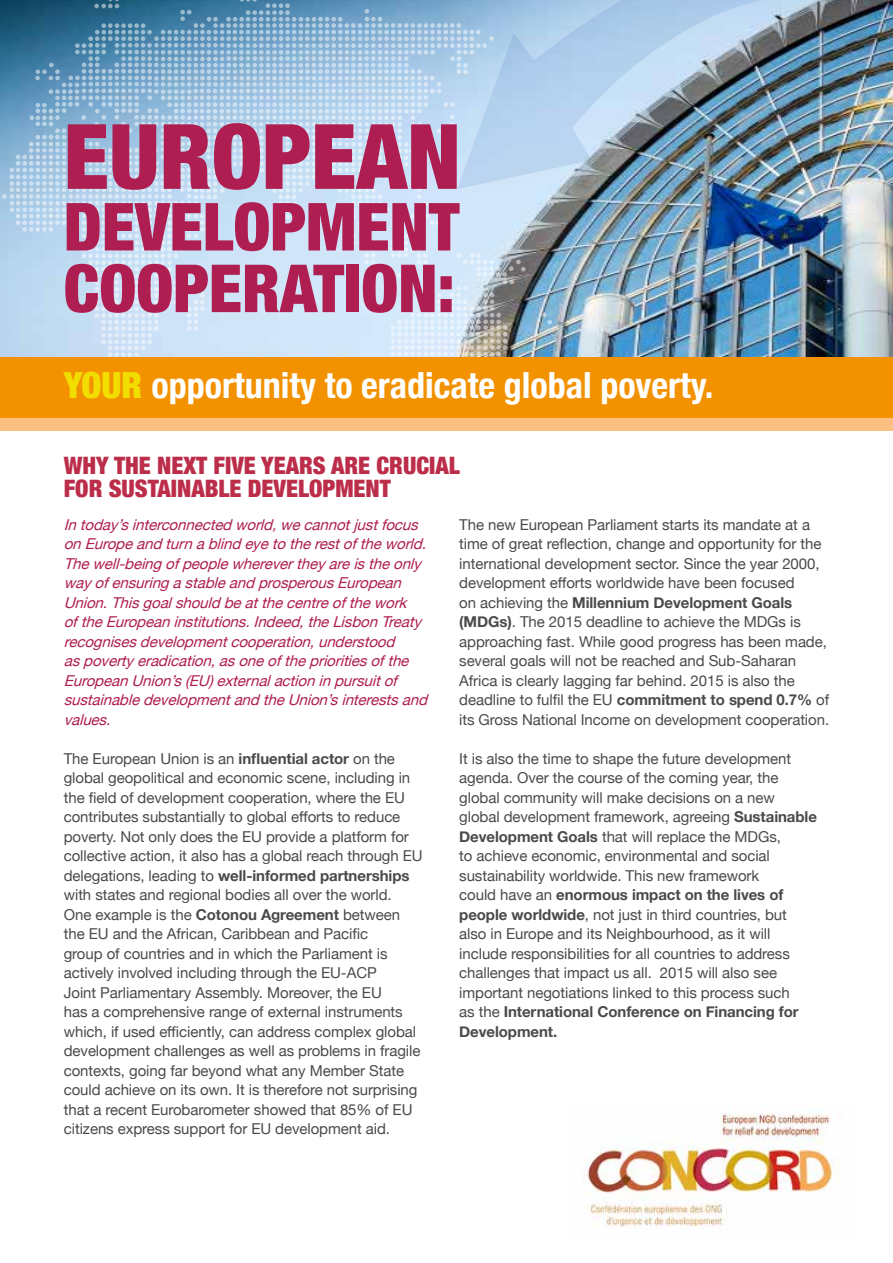
<style>
.page{position:relative;width:893px;height:1263px;background:#fff}
.page>*{position:absolute;margin:0;border:0;box-sizing:border-box;transform-origin:0 0}
.t1{font:900 condensed 90.3px "Helvetica Neue";letter-spacing:.005em;color:#af1e51}
.t2{font:900 condensed 66.3px/61.7px "Helvetica Neue";color:#af1e51}
.t3{font:700 condensed 36px "Helvetica Neue";color:#fff}
.t4{font:900 condensed 24px/22.5px "Helvetica Neue";color:#bc2d4a}
.t5{font:15px/19.5px "Helvetica Neue";letter-spacing:-.005em;color:#4a4a49}
.t6{font:italic 15px/19.5px "Helvetica Neue";color:#af1e51}
.s1{font-weight:900;color:#f1dd00}
.s2{font-weight:700}
</style>
<div class="page">
<img style="left:526px;top:189px;width:367px;height:168px">
<svg style="left:587px;top:306px;width:5px;height:4px"></svg>
<svg style="left:542px;top:312px;width:10px;height:12px"></svg>
<svg style="left:0;top:0;width:526px;height:357px;background:#afcce3"></svg>
<div style="left:0;top:357px;width:893px;height:62px;background:#f39200"></div>
<div style="left:0;top:418px;width:893px;height:13px;background:#fabf81"></div>
<img style="left:583px;top:1113px;width:257px;height:114px">
<img style="left:457px;top:0;width:436px;height:189px">
<h1 class="t1" style="left:64px;top:82px;width:398px">EUROPEAN</h1>
<h2 class="t2" style="left:64px;top:192px;width:397px">DEVELOPMENT<br>COOPERATION:</h2>
<h3 class="t3" style="left:64px;top:355px;width:651px"><span class="s1">YOUR</span> opportunity to eradicate global poverty.</h3>
<h3 class="t4" style="left:64px;top:453px;width:398px">WHY THE NEXT FIVE YEARS ARE CRUCIAL<br>FOR SUSTAINABLE DEVELOPMENT</h3>
<p class="t6" style="left:64px;top:516px;width:371px">Intoday’sinterconnectedworld,wecannotjustfocus onEuropeandturnablindeyetotherestoftheworld.<br>Thewell-beingofpeoplewherevertheyareistheonly wayofensuringastableandprosperousEuropean Union.Thisgoalshouldbeatthecentreofthework oftheEuropeaninstitutions.Indeed,theLisbonTreaty recognisesdevelopmentcooperation,understood aspovertyeradication,asoneoftheprioritiesofthe EuropeanUnion’s(EU)externalactioninpursuitof sustainabledevelopmentandtheUnion’sinterestsand values.</p>
<p class="t5" style="left:64px;top:750px;width:360px">The European Union is an <span class="s2">influential actor</span> on the global geopolitical and economic scene, including in the field of development cooperation, where the EU contributes substantially to global efforts to reduce poverty. Not only does the EU provide a platform for collective action, it also has a global reach through EU delegations, leading to <span class="s2">well-informed partnerships </span>with states and regional bodies all over the world.<br>One example is the <span class="s2">Cotonou Agreement</span> between the EU and the African, Caribbean and Pacific<br>group of countries and in which the Parliament is actively involved including through the EU-ACP<br>Joint Parliamentary Assembly. Moreover, the EU<br>has a comprehensive range of external instruments which, if used efficiently, can address complex global development challenges as well as problems in fragile contexts, going far beyond what any Member State could achieve on its own. It is therefore not surprising that a recent Eurobarometer showed that 85% of EU citizens express support for EU development aid.</p>
<p class="t5" style="left:459px;top:516px;width:371px">The new European Parliament starts its mandate at a time of great reflection, change and opportunity for the international development sector. Since the year 2000, development efforts worldwide have been focused<br>on achieving the <span class="s2">Millennium Development Goals (MDGs)</span>. The 2015 deadline to achieve the MDGs is approaching fast. While good progress has been made, several goals will not be reached and Sub-Saharan Africa is clearly lagging far behind. 2015 is also the deadline to fulfil the EU <span class="s2">commitment to spend 0.7%</span> of its Gross National Income on development cooperation.</p>
<p class="t5" style="left:459px;top:750px;width:359px">It is also the time to shape the future development agenda. Over the course of the coming year, the global community will make decisions on a new global development framework, agreeing <span class="s2">Sustainable Development Goals</span> that will replace the MDGs,<br>to achieve economic, environmental and social sustainability worldwide. This new framework<br>could have an <span class="s2">enormous impact on the lives of people worldwide</span>, not just in third countries, but also in Europe and its Neighbourhood, as it will include responsibilities for all countries to address challenges that impact us all. 2015 will also see important negotiations linked to this process such<br>as the <span class="s2">International Conference on Financing for Development.</span></p>
</div>
